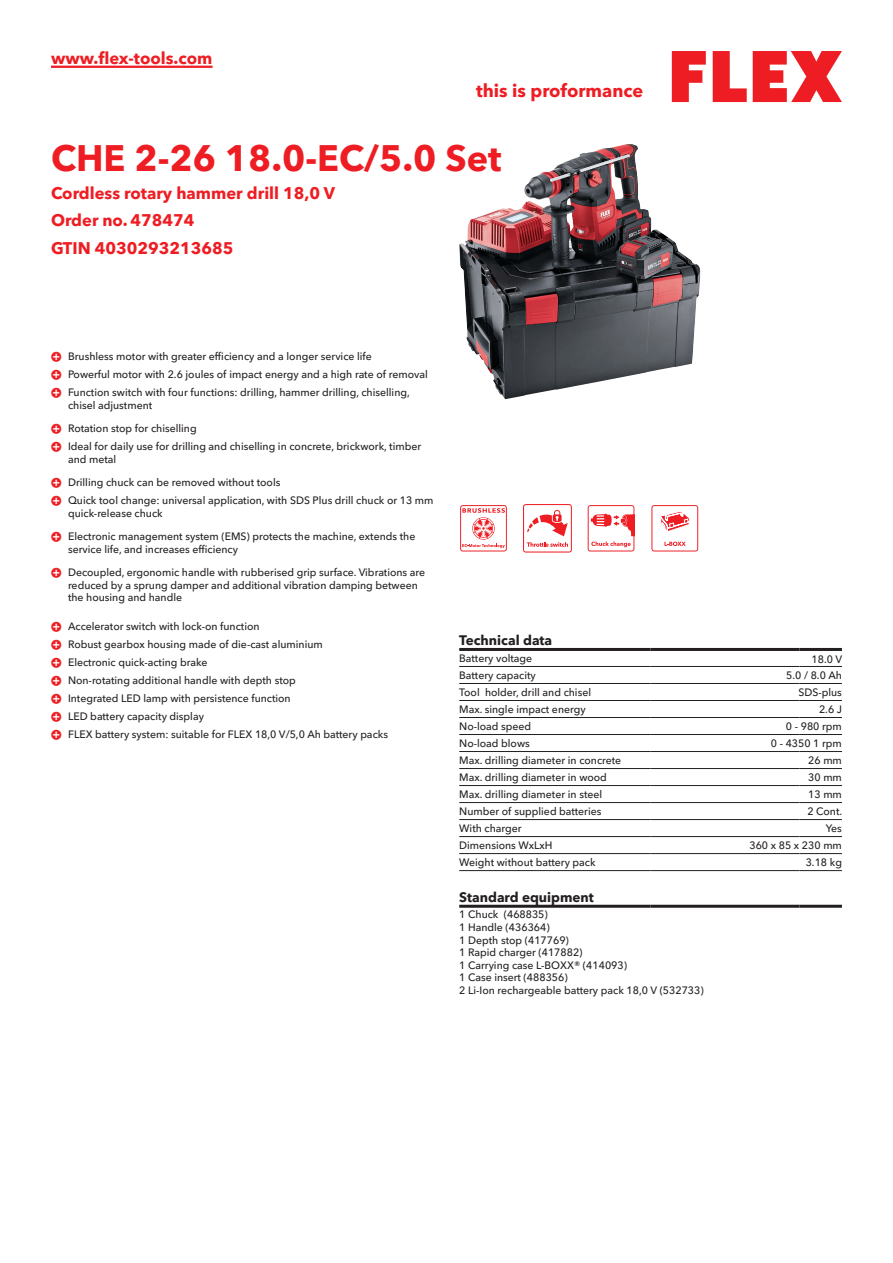
<style>
.page{position:relative;width:893px;height:1263px;background:#fff}
.page>*{position:absolute;margin:0;border:0;box-sizing:border-box;transform-origin:0 0}
.CB_AF_Product-name{font:700 36px "Avenir Next W1 G";color:#ee1d23}
.t1{font:700 18px "Avenir Next W1 G";color:#ee1d23}
.CB_AF_Product-short{font:700 16.5px "Avenir Next W1 G";color:#ee1d23}
.CB_AF_Order-number{font:700 16.5px "Avenir Next W1 G";color:#ee1d23}
.CB_AF_Table-headline{font:700 13.5px "Avenir Next W1 G";color:#231f20}
.CB_AF_Table-specific{font:500 10.5px/12.6px "Avenir Next W1 G";color:#231f20}
</style>
<div class="page">
<svg style="left:672px;top:51px;width:34px;height:51px"></svg>
<svg style="left:713px;top:51px;width:34px;height:51px"></svg>
<svg style="left:753px;top:51px;width:89px;height:51px"></svg>
<hr style="left:51px;top:66px;width:162px;height:2px;background:#ee1d23">
<img style="left:459px;top:144px;width:241px;height:255px">
<hr style="left:459px;top:666px;width:192px;height:1px;background:#231f20">
<hr style="left:651px;top:666px;width:148px;height:1px;background:#231f20">
<hr style="left:799px;top:666px;width:43px;height:1px;background:#231f20">
<hr style="left:459px;top:683px;width:192px;height:1px;background:#231f20">
<hr style="left:651px;top:683px;width:148px;height:1px;background:#231f20">
<hr style="left:799px;top:683px;width:43px;height:1px;background:#231f20">
<hr style="left:459px;top:700px;width:192px;height:1px;background:#231f20">
<hr style="left:651px;top:700px;width:148px;height:1px;background:#231f20">
<hr style="left:799px;top:700px;width:43px;height:1px;background:#231f20">
<hr style="left:459px;top:717px;width:192px;height:1px;background:#231f20">
<hr style="left:651px;top:717px;width:148px;height:1px;background:#231f20">
<hr style="left:799px;top:717px;width:43px;height:1px;background:#231f20">
<hr style="left:459px;top:734px;width:192px;height:1px;background:#231f20">
<hr style="left:651px;top:734px;width:148px;height:1px;background:#231f20">
<hr style="left:799px;top:734px;width:43px;height:1px;background:#231f20">
<hr style="left:459px;top:751px;width:192px;height:1px;background:#231f20">
<hr style="left:651px;top:751px;width:148px;height:1px;background:#231f20">
<hr style="left:799px;top:751px;width:43px;height:1px;background:#231f20">
<hr style="left:459px;top:768px;width:192px;height:1px;background:#231f20">
<hr style="left:651px;top:768px;width:148px;height:1px;background:#231f20">
<hr style="left:799px;top:768px;width:43px;height:1px;background:#231f20">
<hr style="left:459px;top:785px;width:192px;height:1px;background:#231f20">
<hr style="left:651px;top:785px;width:148px;height:1px;background:#231f20">
<hr style="left:799px;top:785px;width:43px;height:1px;background:#231f20">
<hr style="left:459px;top:802px;width:192px;height:1px;background:#231f20">
<hr style="left:651px;top:802px;width:148px;height:1px;background:#231f20">
<hr style="left:799px;top:802px;width:43px;height:1px;background:#231f20">
<hr style="left:459px;top:819px;width:192px;height:1px;background:#231f20">
<hr style="left:651px;top:819px;width:148px;height:1px;background:#231f20">
<hr style="left:799px;top:819px;width:43px;height:1px;background:#231f20">
<hr style="left:459px;top:836px;width:192px;height:1px;background:#231f20">
<hr style="left:651px;top:836px;width:148px;height:1px;background:#231f20">
<hr style="left:799px;top:836px;width:43px;height:1px;background:#231f20">
<hr style="left:459px;top:853px;width:192px;height:1px;background:#231f20">
<hr style="left:651px;top:853px;width:148px;height:1px;background:#231f20">
<hr style="left:799px;top:853px;width:43px;height:1px;background:#231f20">
<hr style="left:459px;top:870px;width:192px;height:1px;background:#231f20">
<hr style="left:651px;top:870px;width:148px;height:1px;background:#231f20">
<hr style="left:799px;top:870px;width:43px;height:1px;background:#231f20">
<hr style="left:459px;top:648px;width:192px;height:3px;background:#231f20">
<hr style="left:651px;top:648px;width:148px;height:3px;background:#231f20">
<hr style="left:799px;top:648px;width:43px;height:3px;background:#231f20">
<hr style="left:459px;top:905px;width:192px;height:3px;background:#231f20">
<hr style="left:651px;top:905px;width:148px;height:3px;background:#231f20">
<hr style="left:799px;top:905px;width:43px;height:3px;background:#231f20">
<svg style="left:460px;top:505px;width:47px;height:46px"></svg>
<svg style="left:523px;top:504px;width:49px;height:48px"></svg>
<svg style="left:588px;top:505px;width:46px;height:46px"></svg>
<svg style="left:651px;top:505px;width:47px;height:46px"></svg>
<h3 class="CB_AF_Product-short" style="left:51px;top:45px;width:163px">www.flex-tools.com</h3>
<h2 class="t1" style="left:476px;top:77px;width:169px">this is proformance</h2>
<p class="CB_AF_Product-name" style="left:51px;top:130px;width:452px">CHE 2-26 18.0-EC/5.0 Set</p>
<p class="CB_AF_Product-short" style="left:51px;top:180px;width:286px">Cordless rotary hammer drill 18,0 V</p>
<p class="CB_AF_Order-number" style="left:51px;top:207px;width:145px">Order no. 478474</p>
<p class="CB_AF_Order-number" style="left:51px;top:235px;width:184px">GTIN 4030293213685</p>
<p class="CB_AF_Table-specific" style="left:68px;top:349px;width:305px">Brushless motor with greater efficiency and a longer service life</p>
<p class="CB_AF_Table-specific" style="left:68px;top:367px;width:361px">Powerful motor with 2.6 joules of impact energy and a high rate of removal</p>
<p class="CB_AF_Table-specific" style="left:68px;top:385px;width:343px">Function switch with four functions: drilling, hammer drilling, chiselling, chisel adjustment</p>
<p class="CB_AF_Table-specific" style="left:68px;top:421px;width:130px">Rotation stop for chiselling</p>
<p class="CB_AF_Table-specific" style="left:68px;top:439px;width:355px">Ideal for daily use for drilling and chiselling in concrete, brickwork, timber and metal</p>
<p class="CB_AF_Table-specific" style="left:68px;top:475px;width:214px">Drilling chuck can be removed without tools</p>
<p class="CB_AF_Table-specific" style="left:68px;top:493px;width:367px">Quick tool change: universal application, with SDS Plus drill chuck or 13 mm quick-release chuck</p>
<p class="CB_AF_Table-specific" style="left:68px;top:529px;width:349px">Electronic management system (EMS) protects the machine, extends the service life, and increases efficiency</p>
<p class="CB_AF_Table-specific" style="left:68px;top:565px;width:359px">Decoupled, ergonomic handle with rubberised grip surface. Vibrations are reduced by a sprung damper and additional vibration damping between the housing and handle</p>
<p class="CB_AF_Table-specific" style="left:68px;top:619px;width:193px">Accelerator switch with lock-on function</p>
<p class="CB_AF_Table-specific" style="left:68px;top:637px;width:256px">Robust gearbox housing made of die-cast aluminium</p>
<p class="CB_AF_Table-specific" style="left:68px;top:655px;width:141px">Electronic quick-acting brake</p>
<p class="CB_AF_Table-specific" style="left:68px;top:673px;width:229px">Non-rotating additional handle with depth stop</p>
<p class="CB_AF_Table-specific" style="left:68px;top:691px;width:224px">Integrated LED lamp with persistence function</p>
<p class="CB_AF_Table-specific" style="left:68px;top:709px;width:137px">LED battery capacity display</p>
<p class="CB_AF_Table-specific" style="left:68px;top:727px;width:321px">FLEX battery system: suitable for FLEX 18,0 V/5,0 Ah battery packs</p>
<p class="CB_AF_Table-headline" style="left:459px;top:630px;width:94px">Technical data</p>
<p class="CB_AF_Table-specific" style="left:459px;top:651px;width:75px">Battery voltage</p>
<p class="CB_AF_Table-specific" style="left:811px;top:652px;width:32px">18.0 V</p>
<p class="CB_AF_Table-specific" style="left:459px;top:668px;width:78px">Battery capacity</p>
<p class="CB_AF_Table-specific" style="left:786px;top:668px;width:57px">5.0 / 8.0 Ah</p>
<p class="CB_AF_Table-specific" style="left:459px;top:685px;width:133px">Tool holder, drill and chisel</p>
<p class="CB_AF_Table-specific" style="left:798px;top:685px;width:45px">SDS-plus</p>
<p class="CB_AF_Table-specific" style="left:459px;top:702px;width:128px">Max. single impact energy</p>
<p class="CB_AF_Table-specific" style="left:819px;top:702px;width:24px">2.6 J</p>
<p class="CB_AF_Table-specific" style="left:459px;top:719px;width:74px">No-load speed</p>
<p class="CB_AF_Table-specific" style="left:786px;top:719px;width:57px">0 - 980 rpm</p>
<p class="CB_AF_Table-specific" style="left:459px;top:736px;width:72px">No-load blows</p>
<p class="CB_AF_Table-specific" style="left:771px;top:736px;width:73px">0 - 4350 1 rpm</p>
<p class="CB_AF_Table-specific" style="left:459px;top:753px;width:164px">Max. drilling diameter in concrete</p>
<p class="CB_AF_Table-specific" style="left:808px;top:753px;width:35px">26 mm</p>
<p class="CB_AF_Table-specific" style="left:459px;top:770px;width:149px">Max. drilling diameter in wood</p>
<p class="CB_AF_Table-specific" style="left:808px;top:770px;width:35px">30 mm</p>
<p class="CB_AF_Table-specific" style="left:459px;top:787px;width:144px">Max. drilling diameter in steel</p>
<p class="CB_AF_Table-specific" style="left:808px;top:787px;width:35px">13 mm</p>
<p class="CB_AF_Table-specific" style="left:459px;top:804px;width:144px">Number of supplied batteries</p>
<p class="CB_AF_Table-specific" style="left:807px;top:804px;width:36px">2 Cont.</p>
<p class="CB_AF_Table-specific" style="left:459px;top:821px;width:64px">With charger</p>
<p class="CB_AF_Table-specific" style="left:826px;top:821px;width:18px">Yes</p>
<p class="CB_AF_Table-specific" style="left:459px;top:838px;width:95px">Dimensions WxLxH</p>
<p class="CB_AF_Table-specific" style="left:749px;top:838px;width:94px">360 x 85 x 230 mm</p>
<p class="CB_AF_Table-specific" style="left:459px;top:855px;width:138px">Weight without battery pack</p>
<p class="CB_AF_Table-specific" style="left:806px;top:855px;width:38px">3.18 kg</p>
<p class="CB_AF_Table-headline" style="left:459px;top:886px;width:136px">Standard equipment</p>
<p class="CB_AF_Table-specific" style="left:459px;top:907px;width:246px">1 Chuck (468835)<br>1 Handle (436364)<br>1 Depth stop (417769)<br>1 Rapid charger (417882)<br>1 Carrying case L-BOXX® (414093)<br>1 Case insert (488356)<br>2 Li-Ion rechargeable battery pack 18,0 V (532733)</p>
</div>
